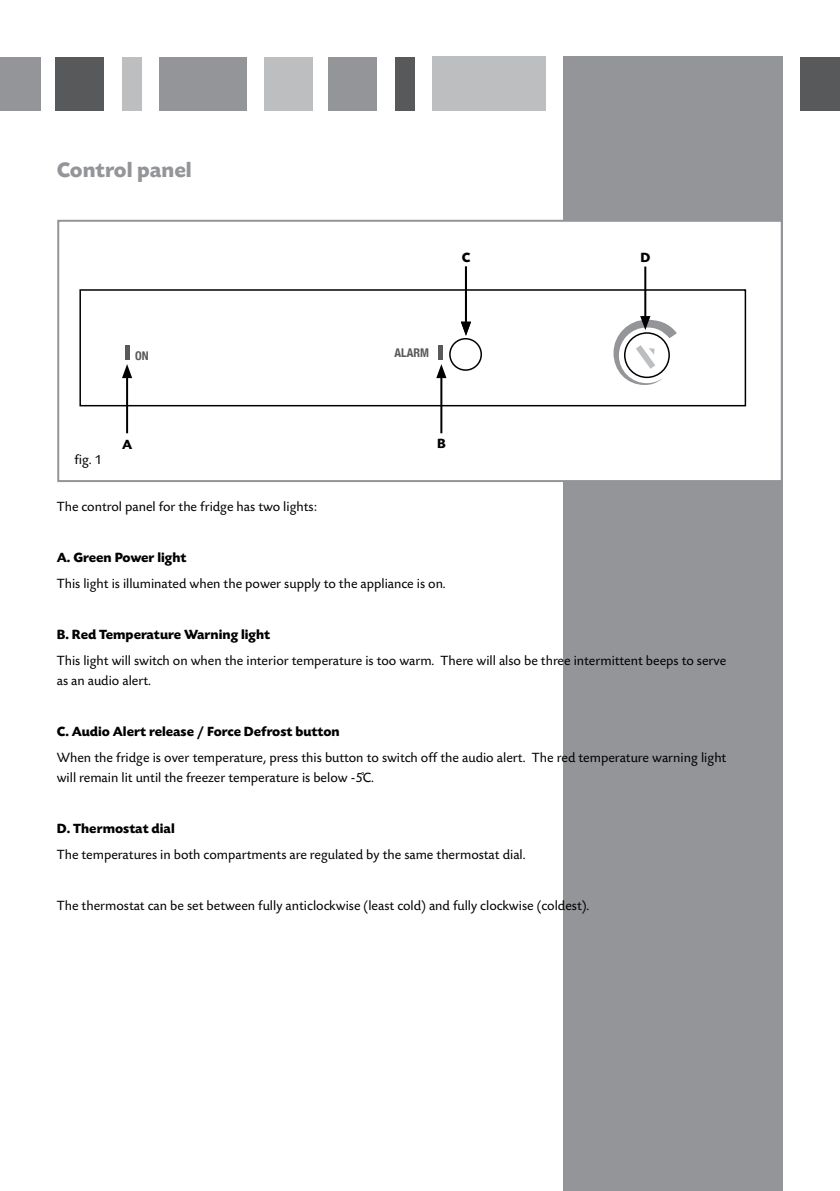
<style>
.page{position:relative;width:840px;height:1191px;background:#fff}
.page>*{position:absolute;margin:0;border:0;box-sizing:border-box;transform-origin:0 0}
.t1{font:700 22px "Today SB";color:#939598}
.t2{font:14px/20px "Today SB";color:#000}
.t3{font:700 14px "Today SB";color:#000}
.t4{font:700 condensed 12px "Helvetica Neue";color:#58595b}
</style>
<div class="page">
<div style="left:800px;top:57px;width:39px;height:53px;background:#58595b"></div>
<div style="left:563px;top:57px;width:219px;height:1134px;background:#939598"></div>
<div style="left:394px;top:57px;width:20px;height:53px;background:#58595b"></div>
<div style="left:328px;top:57px;width:48px;height:53px;background:#939598"></div>
<div style="left:264px;top:57px;width:48px;height:53px;background:#bcbec0"></div>
<div style="left:159px;top:57px;width:88px;height:53px;background:#939598"></div>
<div style="left:122px;top:57px;width:19px;height:53px;background:#bcbec0"></div>
<div style="left:56px;top:57px;width:48px;height:53px;background:#58595b"></div>
<div style="left:0;top:57px;width:40px;height:53px;background:#939598"></div>
<div style="left:432px;top:57px;width:113px;height:54px;background:#bcbec0"></div>
<div style="left:57px;top:220px;width:725px;height:262px;background:#fff;border:2px solid #939598"></div>
<div style="left:79px;top:289px;width:666px;height:117px;border:2px solid #000"></div>
<div style="left:449px;top:338px;width:32px;height:33px;border:2px solid #000;border-radius:50%"></div>
<div style="left:437px;top:345px;width:5px;height:15px;background:#58595b"></div>
<hr style="left:125px;top:345px;width:4px;height:15px;background:#58595b">
<hr style="left:126px;top:375px;width:2px;height:58px;background:#000">
<svg style="left:122px;top:364px;width:10px;height:14px"></svg>
<hr style="left:440px;top:375px;width:2px;height:58px;background:#000">
<svg style="left:436px;top:364px;width:10px;height:14px"></svg>
<hr style="left:464px;top:266px;width:2px;height:59px;background:#000">
<svg style="left:461px;top:322px;width:10px;height:14px"></svg>
<hr style="left:644px;top:266px;width:2px;height:53px;background:#000">
<svg style="left:613px;top:316px;width:63px;height:69px"></svg>
<h1 class="t1" style="left:57px;top:158px;width:136px">Control panel</h1>
<p class="t3" style="left:461px;top:250px;width:10px">C</p>
<p class="t3" style="left:640px;top:250px;width:11px">D</p>
<p class="t4" style="left:135px;top:348px;width:15px">ON</p>
<p class="t4" style="left:394px;top:345px;width:36px">ALARM</p>
<p class="t2" style="left:74px;top:450px;width:29px">fig. 1</p>
<p class="t3" style="left:122px;top:437px;width:12px">A</p>
<p class="t3" style="left:437px;top:436px;width:10px">B</p>
<p class="t2" style="left:57px;top:497px;width:261px">The control panel for the fridge has two lights:</p>
<p class="t3" style="left:57px;top:550px;width:131px">A. Green Power light</p>
<p class="t2" style="left:57px;top:574px;width:390px">This light is illuminated when the power supply to the appliance is on.</p>
<p class="t3" style="left:57px;top:627px;width:215px">B. Red Temperature Warning light</p>
<p class="t2" style="left:57px;top:651px;width:670px">This light will switch on when the interior temperature is too warm. There will also be three intermittent beeps to serve as an audio alert.</p>
<p class="t3" style="left:57px;top:724px;width:284px">C. Audio Alert release / Force Defrost button</p>
<p class="t2" style="left:57px;top:748px;width:670px">When the fridge is over temperature, press this button to switch off the audio alert. The red temperature warning light will remain lit until the freezer temperature is below -5˚C.</p>
<p class="t3" style="left:57px;top:821px;width:119px">D. Thermostat dial</p>
<p class="t2" style="left:57px;top:845px;width:470px">The temperatures in both compartments are regulated by the same thermostat dial.</p>
<p class="t2" style="left:57px;top:896px;width:534px">The thermostat can be set between fully anticlockwise (least cold) and fully clockwise (coldest).</p>
</div>
